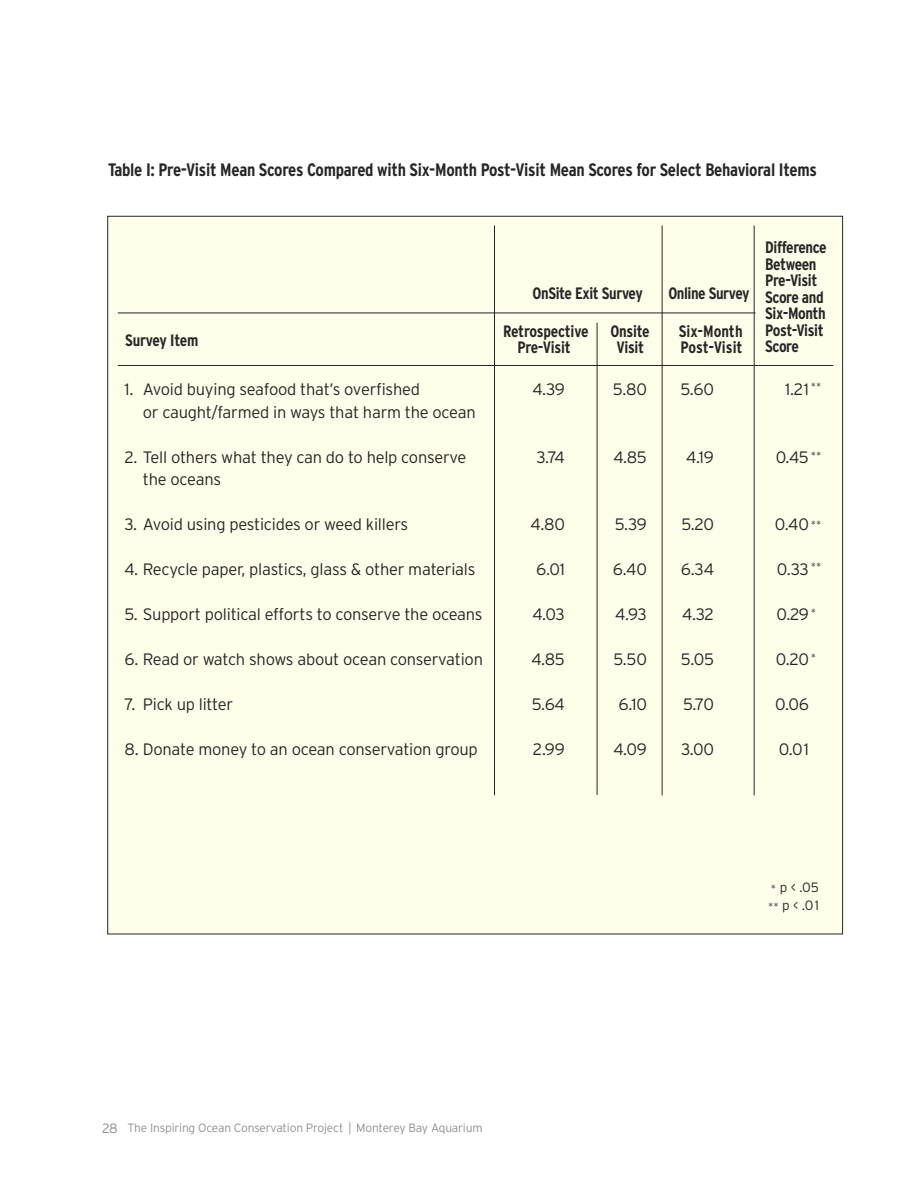
<style>
.page{position:relative;width:918px;height:1188px;background:#fff}
.page>*{position:absolute;margin:0;border:0;box-sizing:border-box;transform-origin:0 0}
.t1{font:700 condensed 18px "Interstate";letter-spacing:-.015em;color:#272627}
.t2{font:300 16.5px "Interstate";letter-spacing:-.015em;color:#272627}
.t3{font:700 condensed 16.5px/16.5px "Interstate";letter-spacing:-.025em;color:#272627}
.t4{font:700 condensed 16.5px "Interstate";letter-spacing:-.005em;color:#272627}
.t5{font:700 condensed 16.5px "Interstate";color:#272627}
.t6{font:300 13.5px/18px "Interstate";color:#272627}
.t7{font:300 12px "Interstate";letter-spacing:-.015em;color:#8e9093}
.t8{font:300 10.5px "Interstate";color:#272627}
.s1{font-size:13.5px}
.s2{font-size:10.5px}
</style>
<div class="page">
<div style="left:108px;top:217px;width:734px;height:717px;background:#fffeea"></div>
<hr style="left:118px;top:365px;width:715px;height:1px;background:#272627">
<hr style="left:118px;top:313px;width:638px;height:1px;background:#272627">
<hr style="left:494px;top:225px;width:1px;height:570px;background:#272627">
<hr style="left:597px;top:323px;width:1px;height:472px;background:#272627">
<hr style="left:662px;top:226px;width:1px;height:569px;background:#272627">
<hr style="left:754px;top:226px;width:1px;height:569px;background:#272627">
<p class="t1" style="left:108px;top:160px;width:710px">Table I: Pre-Visit Mean Scores Compared with Six-Month Post-Visit Mean Scores for Select Behavioral Items</p>
<p class="t3" style="left:125px;top:332px;width:75px">Survey Item</p>
<p class="t3" style="left:533px;top:285px;width:112px">OnSite Exit Survey</p>
<p class="t3" style="left:668px;top:285px;width:83px">Online Survey</p>
<p class="t3" style="left:503px;top:323px;width:87px">Retrospective</p>
<p class="t3" style="left:610px;top:323px;width:41px">Onsite</p>
<p class="t5" style="left:679px;top:322px;width:65px">Six-Month</p>
<p class="t3" style="left:517px;top:340px;width:55px">Pre-Visit</p>
<p class="t3" style="left:616px;top:340px;width:29px">Visit</p>
<p class="t4" style="left:680px;top:338px;width:64px">Post-Visit</p>
<p class="t3" style="left:765px;top:239px;width:63px">Difference<br>Between<br>Pre-Visit<br>Score and<br>Six-Month<br>Post-Visit<br>Score</p>
<p class="t8" style="left:811px;top:380px;width:12px">**</p>
<p class="t2" style="left:124px;top:380px;width:297px">1. Avoid buying seafood that’s overfished</p>
<p class="t2" style="left:532px;top:380px;width:34px">4.39</p>
<p class="t2" style="left:613px;top:380px;width:35px">5.80</p>
<p class="t2" style="left:680px;top:380px;width:35px">5.60</p>
<p class="t2" style="left:785px;top:380px;width:25px">1.21</p>
<p class="t2" style="left:143px;top:403px;width:334px">or caught/farmed in ways that harm the ocean</p>
<p class="t2" style="left:125px;top:448px;width:343px">2. Tell others what they can do to help conserve</p>
<p class="t2" style="left:536px;top:448px;width:30px">3.74</p>
<p class="t2" style="left:613px;top:448px;width:35px">4.85</p>
<p class="t2" style="left:686px;top:448px;width:29px">4.19</p>
<p class="t2" style="left:776px;top:448px;width:35px">0.45</p>
<p class="t2" style="left:143px;top:470px;width:80px">the oceans</p>
<p class="t2" style="left:125px;top:515px;width:285px">3. Avoid using pesticides or weed killers</p>
<p class="t2" style="left:531px;top:515px;width:36px">4.80</p>
<p class="t2" style="left:615px;top:515px;width:34px">5.39</p>
<p class="t2" style="left:681px;top:515px;width:34px">5.20</p>
<p class="t2" style="left:775px;top:515px;width:36px">0.40</p>
<p class="t2" style="left:125px;top:560px;width:352px">4. Recycle paper, plastics, glass &amp; other materials</p>
<p class="t2" style="left:536px;top:560px;width:30px">6.01</p>
<p class="t2" style="left:613px;top:560px;width:36px">6.40</p>
<p class="t2" style="left:681px;top:560px;width:35px">6.34</p>
<p class="t2" style="left:777px;top:560px;width:33px">0.33</p>
<p class="t2" style="left:125px;top:605px;width:360px">5. Support political efforts to conserve the oceans</p>
<p class="t2" style="left:532px;top:605px;width:34px">4.03</p>
<p class="t2" style="left:615px;top:605px;width:33px">4.93</p>
<p class="t2" style="left:682px;top:605px;width:33px">4.32</p>
<p class="t2" style="left:776px;top:605px;width:34px">0.29</p>
<p class="t2" style="left:125px;top:650px;width:360px">6. Read or watch shows about ocean conservation</p>
<p class="t2" style="left:531px;top:650px;width:35px">4.85</p>
<p class="t2" style="left:614px;top:650px;width:35px">5.50</p>
<p class="t2" style="left:681px;top:650px;width:34px">5.05</p>
<p class="t2" style="left:776px;top:650px;width:35px">0.20</p>
<p class="t2" style="left:125px;top:695px;width:110px">7. Pick up litter</p>
<p class="t2" style="left:532px;top:695px;width:35px">5.64</p>
<p class="t2" style="left:619px;top:695px;width:30px">6.10</p>
<p class="t2" style="left:683px;top:695px;width:32px">5.70</p>
<p class="t2" style="left:775px;top:695px;width:35px">0.06</p>
<p class="t2" style="left:125px;top:740px;width:355px">8. Donate money to an ocean conservation group</p>
<p class="t2" style="left:533px;top:740px;width:34px">2.99</p>
<p class="t2" style="left:613px;top:740px;width:35px">4.09</p>
<p class="t2" style="left:681px;top:740px;width:34px">3.00</p>
<p class="t2" style="left:779px;top:740px;width:32px">0.01</p>
<p class="t8" style="left:811px;top:449px;width:12px">**</p>
<p class="t8" style="left:811px;top:518px;width:12px">**</p>
<p class="t8" style="left:811px;top:560px;width:12px">**</p>
<p class="t8" style="left:811px;top:606px;width:7px">*</p>
<p class="t8" style="left:811px;top:651px;width:7px">*</p>
<p class="t7" style="left:102px;top:1121px;width:382px"><span class="s1">28</span> The Inspiring Ocean Conservation Project | Monterey Bay Aquarium</p>
<p class="t6" style="left:768px;top:879px;width:53px"><span class="s2">*</span>p&lt;.05 <span class="s2">**</span> p&lt;.01</p>
</div>
